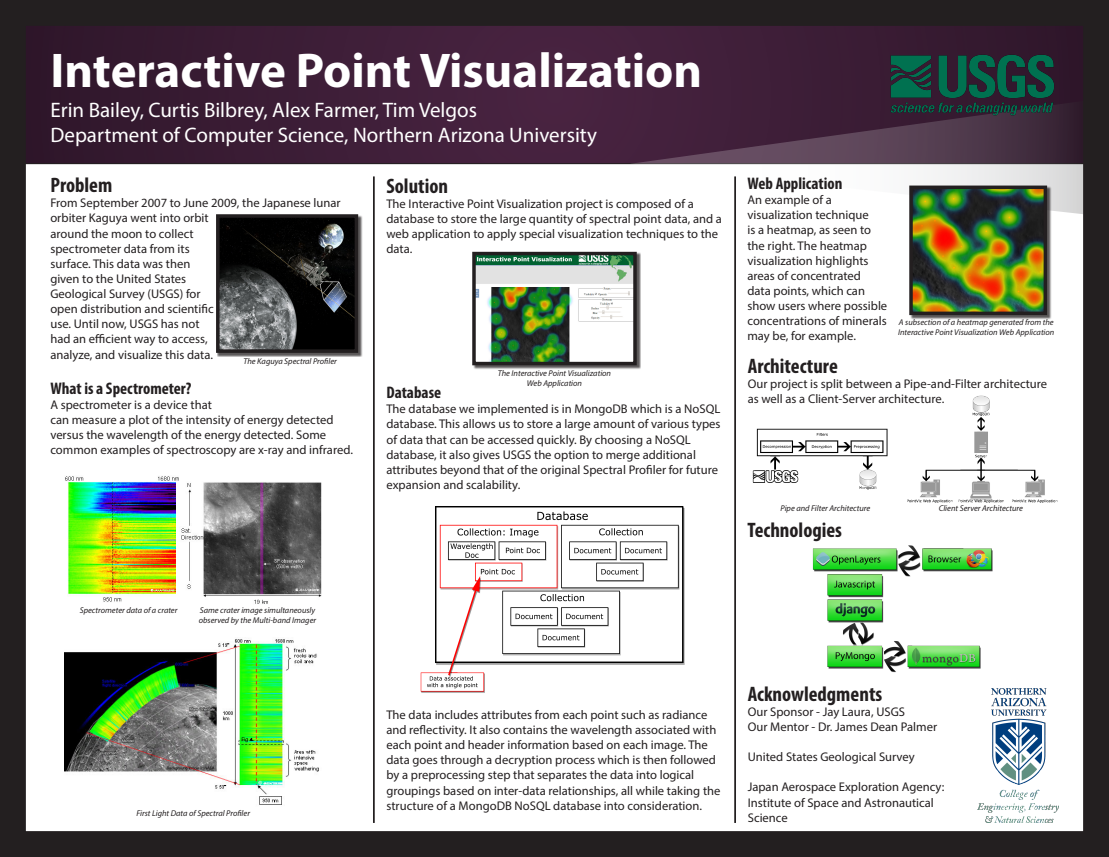
<style>
.page{position:relative;width:1109px;height:857px;background:#231f20}
.page>*{position:absolute;margin:0;border:0;box-sizing:border-box;transform-origin:0 0}
.t1{font:700 49px "Myriad Pro";color:#fff}
.t2{font:21px "Myriad Pro";color:#fff}
.t3{font:700 condensed 21px "Myriad Pro";color:#231f20}
.t4{font:700 condensed 16.8px "Myriad Pro";color:#231f20}
.t5{font:12.6px/15.1px "Myriad Pro";color:#231f20}
.t6{font:italic 8.4px/10.1px "Myriad Pro";color:#231f20}
</style>
<div class="page">
<div style="left:25px;top:25px;width:1058px;height:806px;background:#fff"></div>
<div style="left:25px;top:25px;width:1058px;height:139px;background:linear-gradient(to right,#3c1d36,#3c1d36)"></div>
<div style="left:25px;top:25px;width:1059px;height:139px;border:1px solid #231f20"></div>
<svg style="left:630px;top:101px;width:454px;height:113px"></svg>
<img style="left:885px;top:50px;width:173px;height:70px">
<img style="left:978px;top:689px;width:80px;height:134px">
<div style="left:217px;top:215px;width:145px;height:142px;background:#231f20;opacity:.75"></div>
<img style="left:221px;top:219px;width:132px;height:129px">
<div style="left:216px;top:214px;width:142px;height:139px;border:4px solid #231f20"></div>
<img style="left:65px;top:476px;width:257px;height:128px">
<img style="left:65px;top:639px;width:254px;height:166px">
<div style="left:910px;top:186px;width:141px;height:133px;background:#231f20;opacity:.75"></div>
<img style="left:914px;top:191px;width:128px;height:119px">
<div style="left:909px;top:186px;width:138px;height:129px;border:4px solid #231f20"></div>
<img style="left:752px;top:428px;width:136px;height:62px">
<img style="left:907px;top:395px;width:151px;height:107px">
<hr style="left:373px;top:176px;width:2px;height:647px;background:#231f20">
<hr style="left:734px;top:176px;width:2px;height:647px;background:#231f20">
<div style="left:473px;top:252px;width:168px;height:118px;background:#231f20;opacity:.75"></div>
<img style="left:477px;top:257px;width:155px;height:103px">
<div style="left:472px;top:252px;width:165px;height:113px;border:4px solid #231f20"></div>
<img style="left:420px;top:506px;width:265px;height:187px">
<img style="left:812px;top:545px;width:181px;height:128px">
<p class="t1" style="left:50px;top:39px;width:653px">Interactive Point Visualization</p>
<p class="t2" style="left:50px;top:97px;width:428px">Erin Bailey, Curtis Bilbrey, Alex Farmer, Tim Velgos</p>
<p class="t2" style="left:50px;top:122px;width:548px">Department of Computer Science, Northern Arizona University</p>
<p class="t3" style="left:50px;top:172px;width:63px">Problem</p>
<p class="t5" style="left:50px;top:195px;width:292px">From September 2007 to June 2009, the Japanese lunar orbiter Kaguya went into orbit<br>around the moon to collect<br>spectrometer data from its<br>surface. This data was then<br>given to the United States<br>Geological Survey (USGS) for<br>open distribution and scientific<br>use. Until now, USGS has not<br>had an efficient way to access,<br>analyze, and visualize this data.</p>
<p class="t4" style="left:50px;top:378px;width:143px">What is a Spectrometer?</p>
<p class="t5" style="left:50px;top:397px;width:304px">A spectrometer is a device that<br>can measure a plot of the intensity of energy detected versus the wavelength of the energy detected. Some common examples of spectroscopy are x-ray and infrared.</p>
<p class="t6" style="left:243px;top:356px;width:95px">The Kaguya Spectral Profiler</p>
<p class="t3" style="left:386px;top:173px;width:63px">Solution</p>
<p class="t5" style="left:386px;top:196px;width:337px">The Interactive Point Visualization project is composed of a database to store the large quantity of spectral point data, and a web application to apply special visualization techniques to the data.</p>
<p class="t6" style="left:498px;top:368px;width:115px">The Interactive Point Visualization</p>
<p class="t6" style="left:527px;top:378px;width:57px">Web Application</p>
<p class="t4" style="left:386px;top:382px;width:56px">Database</p>
<p class="t5" style="left:386px;top:401px;width:336px">The database we implemented is in MongoDB which is a NoSQL database. This allows us to store a large amount of various types of data that can be accessed quickly. By choosing a NoSQL database, it also gives USGS the option to merge additional attributes beyond that of the original Spectral Profiler for future expansion and scalability.</p>
<p class="t4" style="left:747px;top:173px;width:97px">Web Application</p>
<p class="t5" style="left:747px;top:192px;width:141px">An example of a visualization technique<br>is a heatmap, as seen to the right. The heatmap visualization highlights areas of concentrated data points, which can show users where possible concentrations of minerals may be, for example.</p>
<p class="t6" style="left:898px;top:316px;width:158px">A subsection of a heatmap generated from the<br>Interactive Point Visualization Web Application</p>
<p class="t3" style="left:748px;top:353px;width:92px">Architecture</p>
<p class="t5" style="left:748px;top:376px;width:301px">Our project is split between a Pipe-and-Filter architecture as well as a Client-Server architecture.</p>
<p class="t6" style="left:780px;top:503px;width:91px">Pipe and Filter Architecture</p>
<p class="t6" style="left:939px;top:503px;width:86px">Client Server Architecture</p>
<p class="t3" style="left:747px;top:517px;width:96px">Technologies</p>
<p class="t6" style="left:80px;top:605px;width:99px">Spectrometer data of a crater</p>
<p class="t6" style="left:199px;top:605px;width:119px">Same crater image simultaneously observed by the Multi-band Imager</p>
<p class="t6" style="left:136px;top:808px;width:115px">First Light Data of Spectral Profiler</p>
<p class="t5" style="left:386px;top:707px;width:335px">The data includes attributes from each point such as radiance and reflectivity. It also contains the wavelength associated with each point and header information based on each image. The data goes through a decryption process which is then followed by a preprocessing step that separates the data into logical groupings based on inter-data relationships, all while taking the structure of a MongoDB NoSQL database into consideration.</p>
<p class="t3" style="left:748px;top:680px;width:136px">Acknowledgments</p>
<p class="t5" style="left:748px;top:704px;width:159px">Our Sponsor - Jay Laura, USGS</p>
<p class="t5" style="left:748px;top:719px;width:191px">Our Mentor - Dr. James Dean Palmer</p>
<p class="t5" style="left:748px;top:749px;width:169px">United States Geological Survey</p>
<p class="t5" style="left:748px;top:779px;width:198px">Japan Aerospace Exploration Agency:<br>Institute of Space and Astronautical<br>Science</p>
</div>
